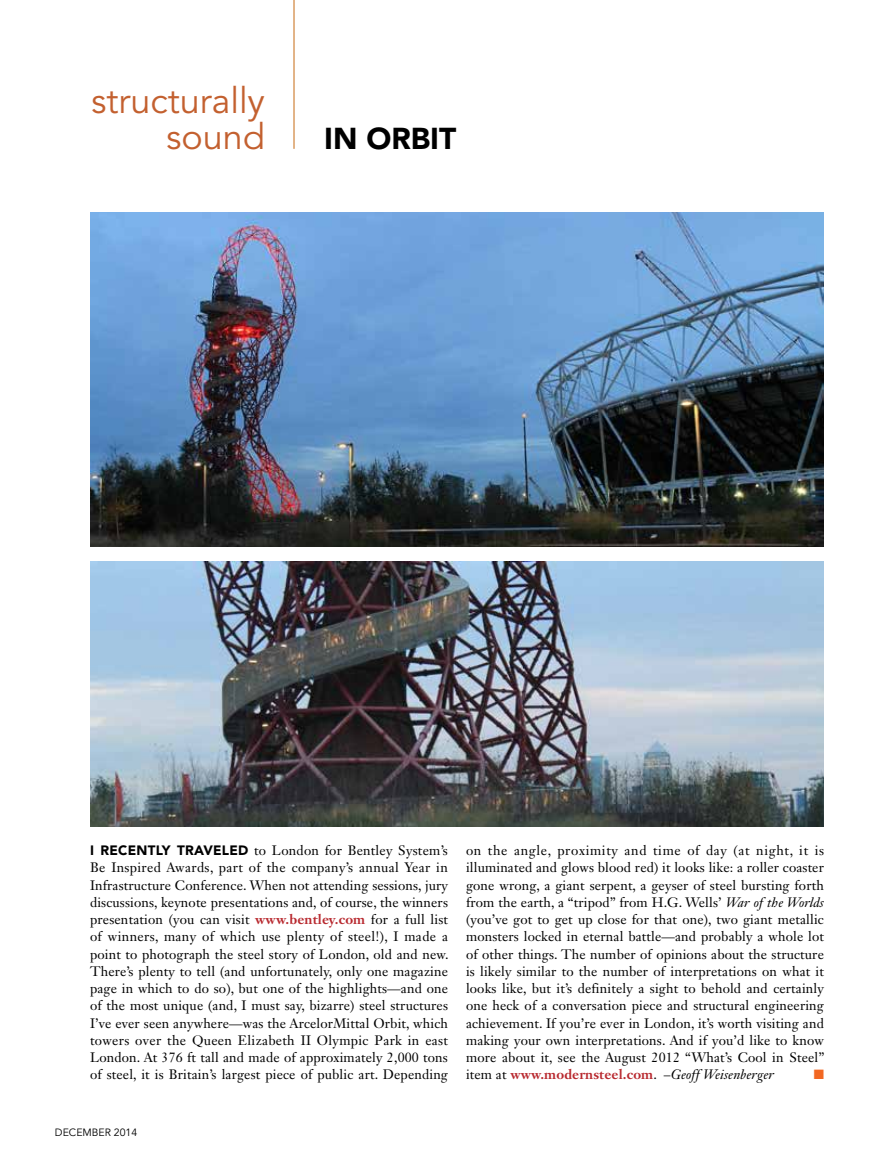
<style>
.page{position:relative;width:878px;height:1175px;background:#fff}
.page>*{position:absolute;margin:0;border:0;box-sizing:border-box;transform-origin:0 0}
.t1{font:36px/36px "Avenir LT Std";color:#c3602f;text-align:right}
.t2{font:900 30px "Avenir LT Std";color:#000}
.t3{font:13.5px/17.2px "Janson Text LT Std";letter-spacing:.01em;color:#000;text-align:justify}
.t4{font:13.5px "Zapf Dingbats";color:#f26722}
.t5{font:10.5px "Avenir LT Std";color:#000}
.s1{font-family:"Avenir LT Std";font-weight:900}
.s2{font-weight:700;color:#b8292f}
.s3{font-style:italic}
</style>
<div class="page">
<hr style="left:293px;top:0;width:2px;height:149px;background:#da9c61">
<img style="left:90px;top:562px;width:734px;height:264px">
<img style="left:90px;top:212px;width:733px;height:334px">
<h1 class="t1" style="left:91px;top:83px;width:175px">structurally sound</h1>
<h2 class="t2" style="left:324px;top:120px;width:134px">IN ORBIT</h2>
<p class="t3" style="left:90px;top:841px;width:360px"><span class="s1">I RECENTLY TRAVELED</span> to London for Bentley System’s Be Inspired Awards, part of the company’s annual Year in Infrastructure Conference. When not attending sessions, jury discussions, keynote presentations and, of course, the winners presentation (you can visit <span class="s2">www.bentley.com</span> for a full list of winners, many of which use plenty of steel!), I made a point to photograph the steel story of London, old and new.<br>There’s plenty to tell (and unfortunately, only one magazine page in which to do so), but one of the highlights—and one of the most unique (and, I must say, bizarre) steel structures I’ve ever seen anywhere—was the ArcelorMittal Orbit, which towers over the Queen Elizabeth II Olympic Park in east London. At 376 ft tall and made of approximately 2,000 tons of steel, it is Britain’s largest piece of public art. Depending</p>
<p class="t3" style="left:466px;top:841px;width:360px">on the angle, proximity and time of day (at night, it is illuminated and glows blood red) it looks like: a roller coaster gone wrong, a giant serpent, a geyser of steel bursting forth from the earth, a “tripod” from H.G. Wells’ <span class="s3">War of the Worlds </span>(you’ve got to get up close for that one), two giant metallic monsters locked in eternal battle—and probably a whole lot of other things. The number of opinions about the structure is likely similar to the number of interpretations on what it looks like, but it’s definitely a sight to behold and certainly one heck of a conversation piece and structural engineering achievement. If you’re ever in London, it’s worth visiting and making your own interpretations. And if you’d like to know more about it, see the August 2012 “What’s Cool in Steel” item at <span class="s2">www.modernsteel.com</span>. –<span class="s3">Geoff Weisenberger</span></p>
<p class="t4" style="left:813px;top:1068px;width:12px">■</p>
<p class="t5" style="left:55px;top:1126px;width:84px">DECEMBER 2014</p>
</div>
